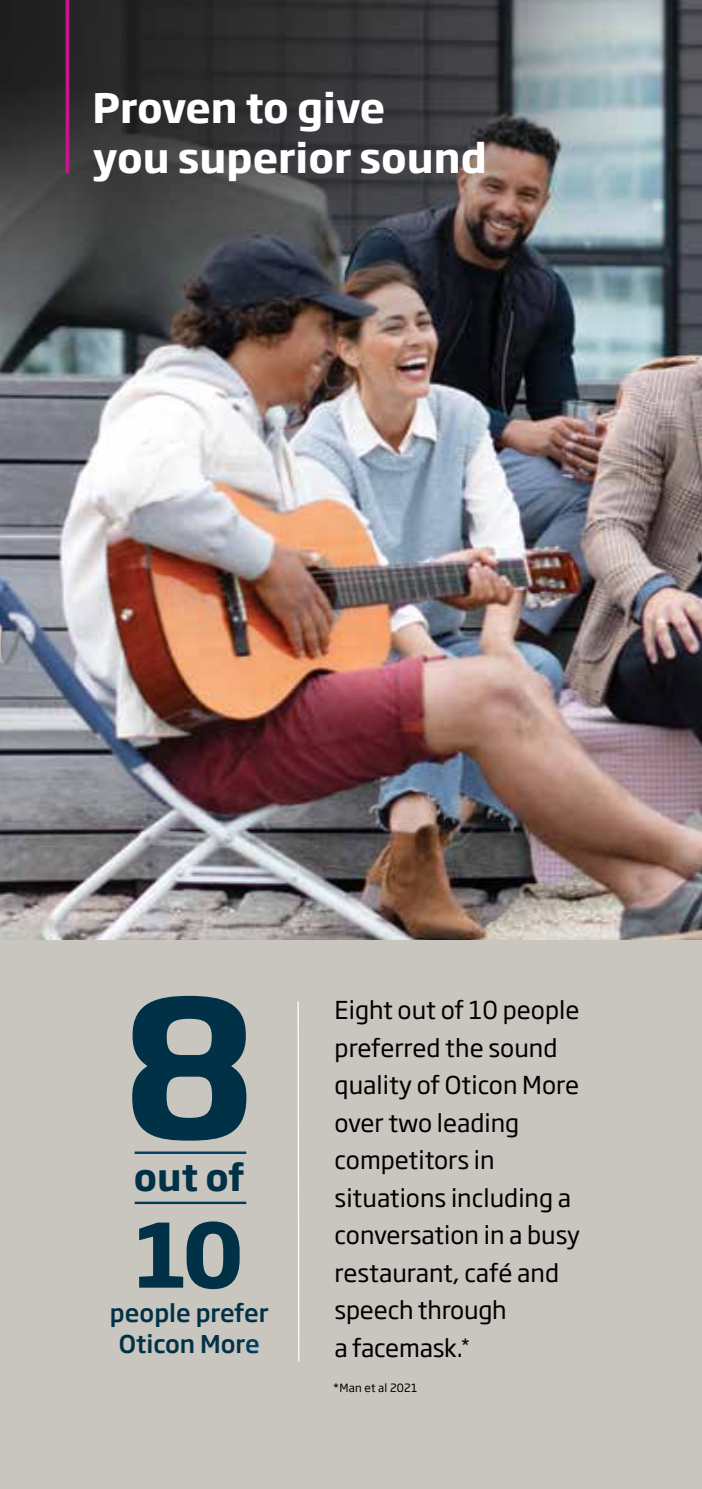
<style>
.page{position:relative;width:702px;height:1489px;background:#fff}
.page>*{position:absolute;margin:0;border:0;box-sizing:border-box;transform-origin:0 0}
.t1{font:700 186.5px "Soho Gothic Pro";color:#003146}
.t2{font:700 87.25px "Soho Gothic Pro";color:#003146}
.t3{font:700 40px/50px "Soho Gothic Pro";color:#fff}
.t4{font:700 36.25px "Soho Gothic Pro";color:#003146}
.t5{font:24.5px/37.5px "Soho Gothic Pro";color:#000}
.t6{font:500 24.25px/31.5px "Soho Gothic Pro";color:#003146;text-align:center}
.t7{font:11.25px "Soho Gothic Pro";letter-spacing:.02em;color:#000}
.s1{color:#003d61}
</style>
<div class="page">
<img style="left:0;top:0;width:702px;height:940px">
<div style="left:0;top:940px;width:702px;height:548px;background:#c9c6c0"></div>
<hr style="left:297px;top:1001px;width:2px;height:360px;background:#fff">
<img style="left:0;top:0;width:669px;height:395px">
<hr style="left:66px;top:0;width:3px;height:173px;background:#c5168c">
<hr style="left:135px;top:1151px;width:111px;height:2px;background:#003d61">
<hr style="left:135px;top:1201px;width:111px;height:2px;background:#003d61">
<h3 class="t3" style="left:93px;top:80px;width:396px">Proven to give<br>you superior sound</h3>
<h1 class="t1" style="left:123px;top:919px;width:135px">8</h1>
<h3 class="t4" style="left:134px;top:1148px;width:112px">out of</h3>
<h2 class="t2" style="left:135px;top:1185px;width:111px">10</h2>
<p class="t6" style="left:110px;top:1295px;width:160px">people prefer<br>Oticon Mor<span class="s1">e</span></p>
<p class="t5" style="left:334px;top:990px;width:247px">Eight out of 10 people preferred the sound quality of Oticon More over two leading competitors in situations including a conversation in a busy restaurant, café and speech through<br>a facemask.<sup>*</sup></p>
<p class="t7" style="left:333px;top:1378px;width:86px">*Man et al 2021</p>
</div>
